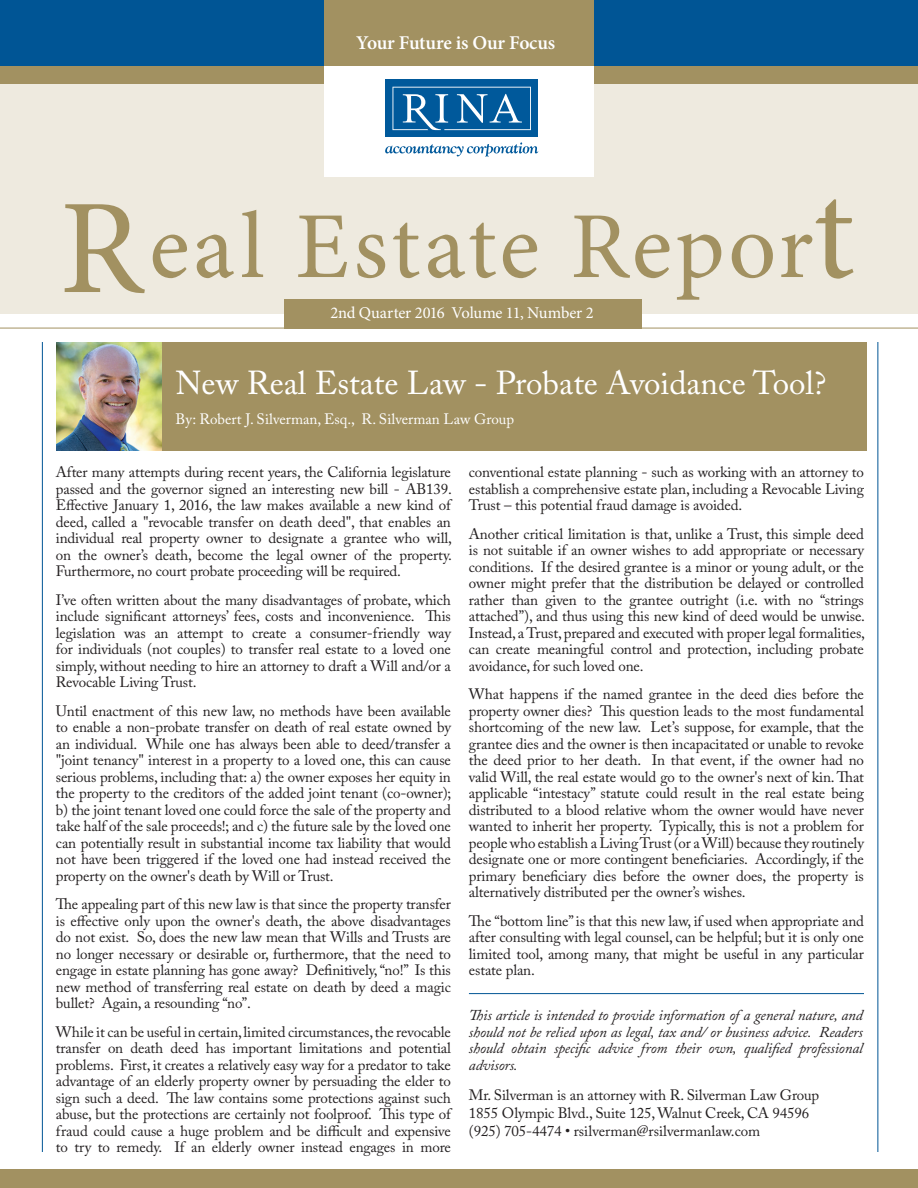
<style>
.page{position:relative;width:918px;height:1188px;background:#fff}
.page>*{position:absolute;margin:0;border:0;box-sizing:border-box;transform-origin:0 0}
.t1{font:94.5px "Minion Pro";letter-spacing:.035em;color:#a29161}
.Headline{font:33px "Adobe Caslon Pro";color:#fff}
.t2{font:600 19.5px "Minion Pro";letter-spacing:-.01em;color:#fff}
.t3{font:16.5px "Minion Pro";letter-spacing:-.015em;color:#fff}
.Front_Page{font:15px/16.5px "Adobe Caslon Pro";letter-spacing:-.01em;color:#231f20;text-align:justify}
.Front_Page-2{font:italic 15px/16.5px "Adobe Caslon Pro";letter-spacing:-.01em;color:#231f20;text-align:justify}
.Headline-2{font:15px "Adobe Caslon Pro";color:#fff}
.s1{font-size:135px}
</style>
<div class="page">
<div style="left:0;top:65px;width:918px;height:19px;background:#a29161"></div>
<div style="left:0;top:0;width:918px;height:65px;background:#005595"></div>
<div style="left:0;top:84px;width:918px;height:230px;background:#eeeadf"></div>
<div style="left:324px;top:54px;width:270px;height:123px;background:#fff"></div>
<div style="left:385px;top:80px;width:153px;height:57px;background:#00599b"></div>
<svg style="left:393px;top:87px;width:138px;height:43px"></svg>
<svg style="left:385px;top:142px;width:153px;height:14px"></svg>
<div style="left:324px;top:0;width:270px;height:65px;background:#a29161"></div>
<div style="left:0;top:1169px;width:918px;height:19px;background:#a29161"></div>
<hr style="left:878px;top:342px;width:1px;height:810px;background:#005595">
<hr style="left:0;top:328px;width:918px;height:1px;background:#a29161">
<div style="left:284px;top:299px;width:357px;height:29px;background:#a29161"></div>
<hr style="left:42px;top:342px;width:1px;height:810px;background:#005595">
<div style="left:57px;top:342px;width:810px;height:109px;background:#a29161"></div>
<img style="left:57px;top:342px;width:105px;height:109px">
<hr style="left:469px;top:993px;width:395px;height:1px;background:#005595">
<p class="t2" style="left:356px;top:29px;width:201px">Your Future is Our Focus</p>
<p class="t1" style="left:60px;top:184px;width:796px"><span class="s1">R</span>eal Estate Repor<span class="s1">t</span></p>
<p class="t3" style="left:330px;top:302px;width:265px">2nd Quarter 2016 Volume 11, Number 2</p>
<p class="Headline" style="left:176px;top:363px;width:652px">New Real Estate Law - Probate Avoidance Tool?</p>
<p class="Headline-2" style="left:176px;top:410px;width:340px">By: Robert J. Silverman, Esq., R. Silverman Law Group</p>
<p class="Front_Page" style="left:56px;top:464px;width:398px">After many attempts during recent years, the California legislature passed and the governor signed an interesting new bill - AB139.<br>Effective January 1, 2016, the law makes available a new kind of deed, called a "revocable transfer on death deed", that enables an individual real property owner to designate a grantee who will, on the owner’s death, become the legal owner of the property.<br>Furthermore, no court probate proceeding will be required.</p>
<p class="Front_Page" style="left:56px;top:591px;width:397px">I’ve often written about the many disadvantages of probate, which include significant attorneys’ fees, costs and inconvenience. This legislation was an attempt to create a consumer-friendly way for individuals (not couples) to transfer real estate to a loved one simply, without needing to hire an attorney to draft a Will and/or a Revocable Living Trust.</p>
<p class="Front_Page" style="left:56px;top:702px;width:397px">Until enactment of this new law, no methods have been available to enable a non-probate transfer on death of real estate owned by an individual. While one has always been able to deed/transfer a "joint tenancy" interest in a property to a loved one, this can cause serious problems, including that: a) the owner exposes her equity in the property to the creditors of the added joint tenant (co-owner); b) the joint tenant loved one could force the sale of the property and take half of the sale proceeds!; and c) the future sale by the loved one can potentially result in substantial income tax liability that would not have been triggered if the loved one had instead received the property on the owner's death by Will or Trust.</p>
<p class="Front_Page" style="left:56px;top:896px;width:397px">The appealing part of this new law is that since the property transfer is effective only upon the owner's death, the above disadvantages do not exist. So, does the new law mean that Wills and Trusts are no longer necessary or desirable or, furthermore, that the need to engage in estate planning has gone away? Definitively, “no!” Is this new method of transferring real estate on death by deed a magic bullet? Again, a resounding “no”.</p>
<p class="Front_Page" style="left:56px;top:1023px;width:397px">While it can be useful in certain, limited circumstances, the revocable transfer on death deed has important limitations and potential problems. First, it creates a relatively easy way for a predator to take advantage of an elderly property owner by persuading the elder to sign such a deed. The law contains some protections against such abuse, but the protections are certainly not foolproof. This type of fraud could cause a huge problem and be difficult and expensive to try to remedy. If an elderly owner instead engages in more</p>
<p class="Front_Page" style="left:469px;top:464px;width:397px">conventional estate planning - such as working with an attorney to establish a comprehensive estate plan, including a Revocable Living Trust – this potential fraud damage is avoided.</p>
<p class="Front_Page" style="left:469px;top:525px;width:398px">Another critical limitation is that, unlike a Trust, this simple deed is not suitable if an owner wishes to add appropriate or necessary conditions. If the desired grantee is a minor or young adult, or the owner might prefer that the distribution be delayed or controlled rather than given to the grantee outright (i.e. with no “strings attached”), and thus using this new kind of deed would be unwise.<br>Instead, a Trust, prepared and executed with proper legal formalities, can create meaningful control and protection, including probate avoidance, for such loved one.</p>
<p class="Front_Page" style="left:469px;top:686px;width:397px">What happens if the named grantee in the deed dies before the property owner dies? This question leads to the most fundamental shortcoming of the new law. Let’s suppose, for example, that the grantee dies and the owner is then incapacitated or unable to revoke the deed prior to her death. In that event, if the owner had no valid Will, the real estate would go to the owner's next of kin. That applicable “intestacy” statute could result in the real estate being distributed to a blood relative whom the owner would have never wanted to inherit her property. Typically, this is not a problem for people who establish a Living Trust (or a Will) because they routinely designate one or more contingent beneficiaries. Accordingly, if the primary beneficiary dies before the owner does, the property is alternatively distributed per the owner’s wishes.</p>
<p class="Front_Page" style="left:469px;top:912px;width:397px">The “bottom line” is that this new law, if used when appropriate and after consulting with legal counsel, can be helpful; but it is only one limited tool, among many, that might be useful in any particular estate plan.</p>
<p class="Front_Page-2" style="left:469px;top:1007px;width:395px">This article is intended to provide information of a general nature, and should not be relied upon as legal, tax and/ or business advice. Readers should obtain specific advice from their own, qualified professional advisors.</p>
<p class="Front_Page" style="left:469px;top:1086px;width:352px;line-height:18px;text-align:left">Mr. Silverman is an attorney with R. Silverman Law Group<br>1855 Olympic Blvd., Suite 125, Walnut Creek, CA 94596 (925) 705-4474 • rsilverman@rsilvermanlaw.com</p>
</div>
